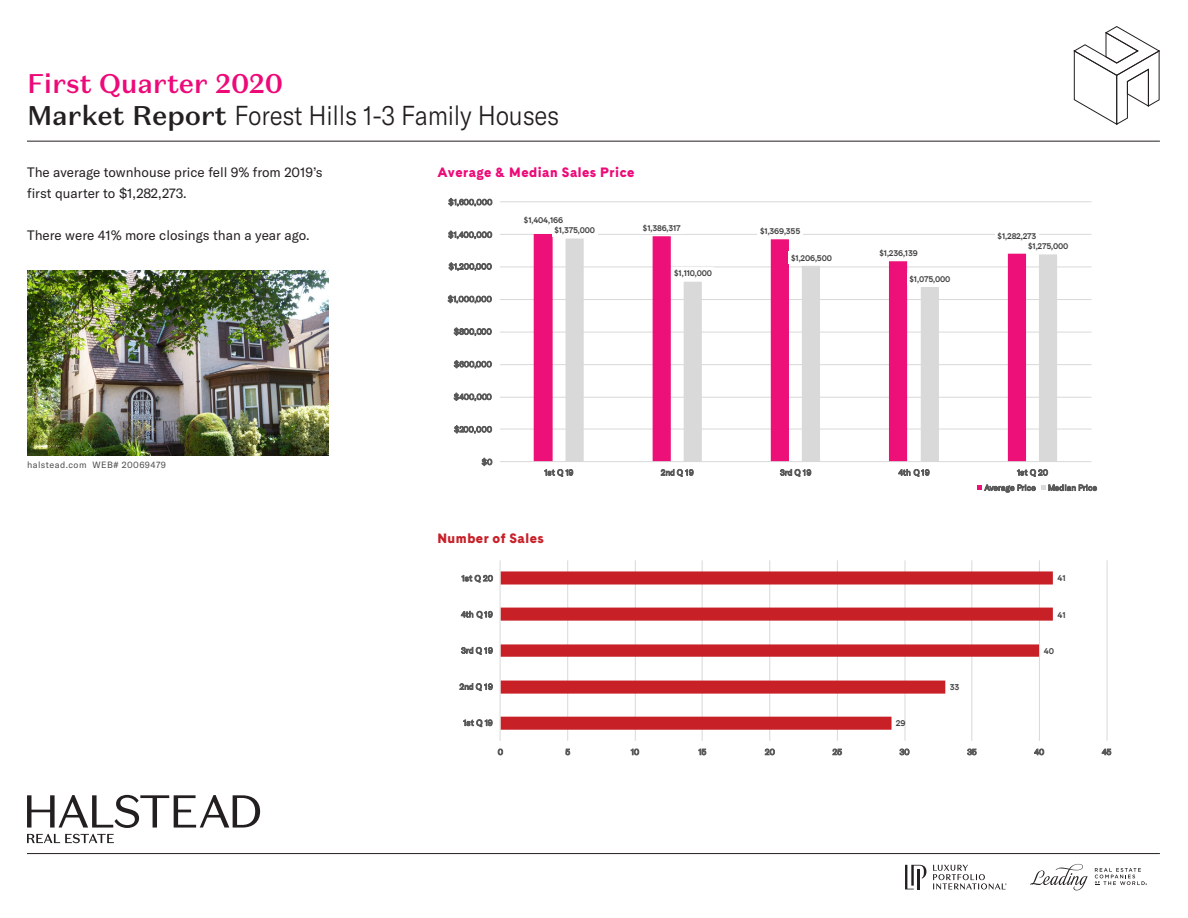
<style>
.page{position:relative;width:1188px;height:918px;background:#fff}
.page>*{position:absolute;margin:0;border:0;box-sizing:border-box;transform-origin:0 0}
.t1{font:300 27px "GT America";letter-spacing:-.01em;color:#231f20;scale:.9 1}
.t2{font:500 27px "Domaine Sans Text";letter-spacing:-.01em;color:#ed0978}
.t3{font:13.5px/21px "GT America";color:#231f20}
.t4{font:900 13.5px "Cadiz";letter-spacing:.04em;color:#ed0978}
.t5{font:900 13.5px "Cadiz";letter-spacing:.04em;color:#c82028}
.Photo_Caption_Gray{font:9px "GT America";letter-spacing:.05em;color:#4b4c4d}
.t6{font:700 8.4px "Cadiz";letter-spacing:-.025em;color:#404040}
.t7{font:8.25px "GT America";letter-spacing:-.02em;color:#595959}
.t8{font:8.1px/15.1px "GT America";color:#595959}
.s1{font-family:"Domaine Sans Text";font-weight:500}
</style>
<div class="page">
<svg style="left:27px;top:834px;width:87px;height:9px"></svg>
<svg style="left:27px;top:795px;width:233px;height:33px"></svg>
<svg style="left:1073px;top:26px;width:87px;height:99px"></svg>
<hr style="left:27px;top:141px;width:1133px;height:1px;background:#231f20">
<hr style="left:27px;top:853px;width:1133px;height:1px;background:#231f20">
<svg style="left:905px;top:865px;width:21px;height:24px"></svg>
<hr style="left:918px;top:869px;width:2px;height:20px;background:#231f20">
<svg style="left:933px;top:865px;width:74px;height:25px"></svg>
<svg style="left:1030px;top:864px;width:58px;height:26px"></svg>
<svg style="left:1095px;top:868px;width:52px;height:17px"></svg>
<img style="left:27px;top:270px;width:301px;height:186px">
<hr style="left:500px;top:429px;width:592px;height:1px;background:#d9d9d9">
<hr style="left:500px;top:397px;width:592px;height:1px;background:#d9d9d9">
<hr style="left:500px;top:364px;width:592px;height:1px;background:#d9d9d9">
<hr style="left:500px;top:332px;width:592px;height:1px;background:#d9d9d9">
<hr style="left:500px;top:299px;width:592px;height:1px;background:#d9d9d9">
<hr style="left:500px;top:267px;width:592px;height:1px;background:#d9d9d9">
<hr style="left:500px;top:234px;width:592px;height:1px;background:#d9d9d9">
<hr style="left:500px;top:202px;width:592px;height:1px;background:#d9d9d9">
<svg style="left:534px;top:234px;width:137px;height:227px;fill:#ec1078"></svg>
<svg style="left:566px;top:239px;width:491px;height:222px"></svg>
<hr style="left:500px;top:461px;width:592px;height:1px;background:#d9d9d9">
<div style="left:757px;top:226px;width:46px;height:11px;background:#fff"></div>
<div style="left:877px;top:247px;width:43px;height:12px;background:#fff"></div>
<div style="left:995px;top:229px;width:43px;height:13px;background:#fff"></div>
<div style="left:552px;top:224px;width:45px;height:12px;background:#fff"></div>
<div style="left:672px;top:267px;width:42px;height:12px;background:#fff"></div>
<div style="left:788px;top:251px;width:46px;height:13px;background:#fff"></div>
<div style="left:907px;top:273px;width:46px;height:12px;background:#fff"></div>
<div style="left:1025px;top:241px;width:46px;height:11px;background:#fff"></div>
<svg style="left:978px;top:485px;width:4px;height:5px"></svg>
<svg style="left:1041px;top:485px;width:5px;height:5px"></svg>
<hr style="left:567px;top:560px;width:1px;height:181px;background:#d9d9d9">
<hr style="left:635px;top:560px;width:1px;height:181px;background:#d9d9d9">
<hr style="left:702px;top:560px;width:1px;height:181px;background:#d9d9d9">
<hr style="left:769px;top:560px;width:1px;height:181px;background:#d9d9d9">
<hr style="left:837px;top:560px;width:1px;height:181px;background:#d9d9d9">
<hr style="left:905px;top:560px;width:1px;height:181px;background:#d9d9d9">
<hr style="left:972px;top:560px;width:1px;height:181px;background:#d9d9d9">
<hr style="left:1039px;top:560px;width:1px;height:181px;background:#d9d9d9">
<hr style="left:1107px;top:560px;width:1px;height:181px;background:#d9d9d9">
<svg style="left:501px;top:571px;width:552px;height:159px"></svg>
<hr style="left:500px;top:560px;width:1px;height:181px;background:#d9d9d9">
<p class="t2" style="left:27px;top:66px;width:258px">First Quarter 2020</p>
<p class="t1" style="left:27px;top:100px;width:593px"><span class="s1">Market Report</span> Forest Hills 1-3 Family Houses</p>
<p class="t3" style="left:27px;top:162px;width:297px">The average townhouse price fell 9% from 2019’s first quarter to $1,282,273.</p>
<p class="t3" style="left:27px;top:225px;width:284px">There were 41% more closings than a year ago.</p>
<p class="t4" style="left:437px;top:163px;width:199px">Average &amp; Median Sales Price</p>
<p class="t8" style="left:448px;top:195px;width:45px">$1,600,000</p>
<p class="t6" style="left:524px;top:215px;width:41px">$1,404,166</p>
<p class="t6" style="left:554px;top:225px;width:42px">$1,375,000</p>
<p class="t8" style="left:448px;top:227px;width:45px">$1,400,000</p>
<p class="t8" style="left:449px;top:259px;width:45px">$1,200,000</p>
<p class="t8" style="left:448px;top:291px;width:45px">$1,000,000</p>
<p class="t6" style="left:643px;top:223px;width:40px">$1,386,317</p>
<p class="t6" style="left:760px;top:226px;width:42px">$1,369,355</p>
<p class="t6" style="left:674px;top:268px;width:40px">$1,110,000</p>
<p class="t6" style="left:791px;top:252px;width:43px">$1,206,500</p>
<p class="t8" style="left:454px;top:324px;width:39px">$800,000</p>
<p class="t8" style="left:454px;top:357px;width:39px">$600,000</p>
<p class="t8" style="left:454px;top:389px;width:39px">$400,000</p>
<p class="t8" style="left:454px;top:422px;width:39px">$200,000</p>
<p class="t6" style="left:879px;top:248px;width:40px">$1,236,139</p>
<p class="t6" style="left:909px;top:274px;width:43px">$1,075,000</p>
<p class="t6" style="left:997px;top:230px;width:41px">$1,282,273</p>
<p class="t6" style="left:1028px;top:241px;width:42px">$1,275,000</p>
<p class="Photo_Caption_Gray" style="left:27px;top:460px;width:140px">halstead.com WEB# 20069479</p>
<p class="t8" style="left:482px;top:454px;width:12px">$0</p>
<p class="t8" style="left:544px;top:465px;width:30px">1st Q 19</p>
<p class="t8" style="left:661px;top:465px;width:34px">2nd Q 19</p>
<p class="t8" style="left:780px;top:465px;width:33px">3rd Q 19</p>
<p class="t8" style="left:898px;top:465px;width:33px">4th Q 19</p>
<p class="t8" style="left:984px;top:465px;width:65px;text-indent:33px">1st Q 20<br>Average Price</p>
<p class="t8" style="left:1048px;top:480px;width:51px">Median Price</p>
<p class="t5" style="left:437px;top:530px;width:108px">Number of Sales</p>
<p class="t7" style="left:462px;top:573px;width:33px">1st Q 20</p>
<p class="t6" style="left:1057px;top:573px;width:10px">41</p>
<p class="t7" style="left:461px;top:610px;width:33px">4th Q 19</p>
<p class="t6" style="left:1057px;top:609px;width:10px">41</p>
<p class="t7" style="left:461px;top:646px;width:33px">3rd Q 19</p>
<p class="t6" style="left:1044px;top:646px;width:12px">40</p>
<p class="t7" style="left:460px;top:682px;width:35px">2nd Q 19</p>
<p class="t6" style="left:950px;top:682px;width:11px">33</p>
<p class="t7" style="left:463px;top:718px;width:31px">1st Q 19</p>
<p class="t6" style="left:896px;top:718px;width:11px">29</p>
<p class="t7" style="left:498px;top:747px;width:7px">0</p>
<p class="t7" style="left:565px;top:747px;width:6px">5</p>
<p class="t7" style="left:631px;top:747px;width:10px">10</p>
<p class="t7" style="left:698px;top:747px;width:9px">15</p>
<p class="t7" style="left:765px;top:747px;width:11px">20</p>
<p class="t7" style="left:833px;top:747px;width:11px">25</p>
<p class="t7" style="left:900px;top:747px;width:11px">30</p>
<p class="t7" style="left:967px;top:747px;width:11px">35</p>
<p class="t7" style="left:1034px;top:747px;width:11px">40</p>
<p class="t7" style="left:1102px;top:747px;width:11px">45</p>
</div>
